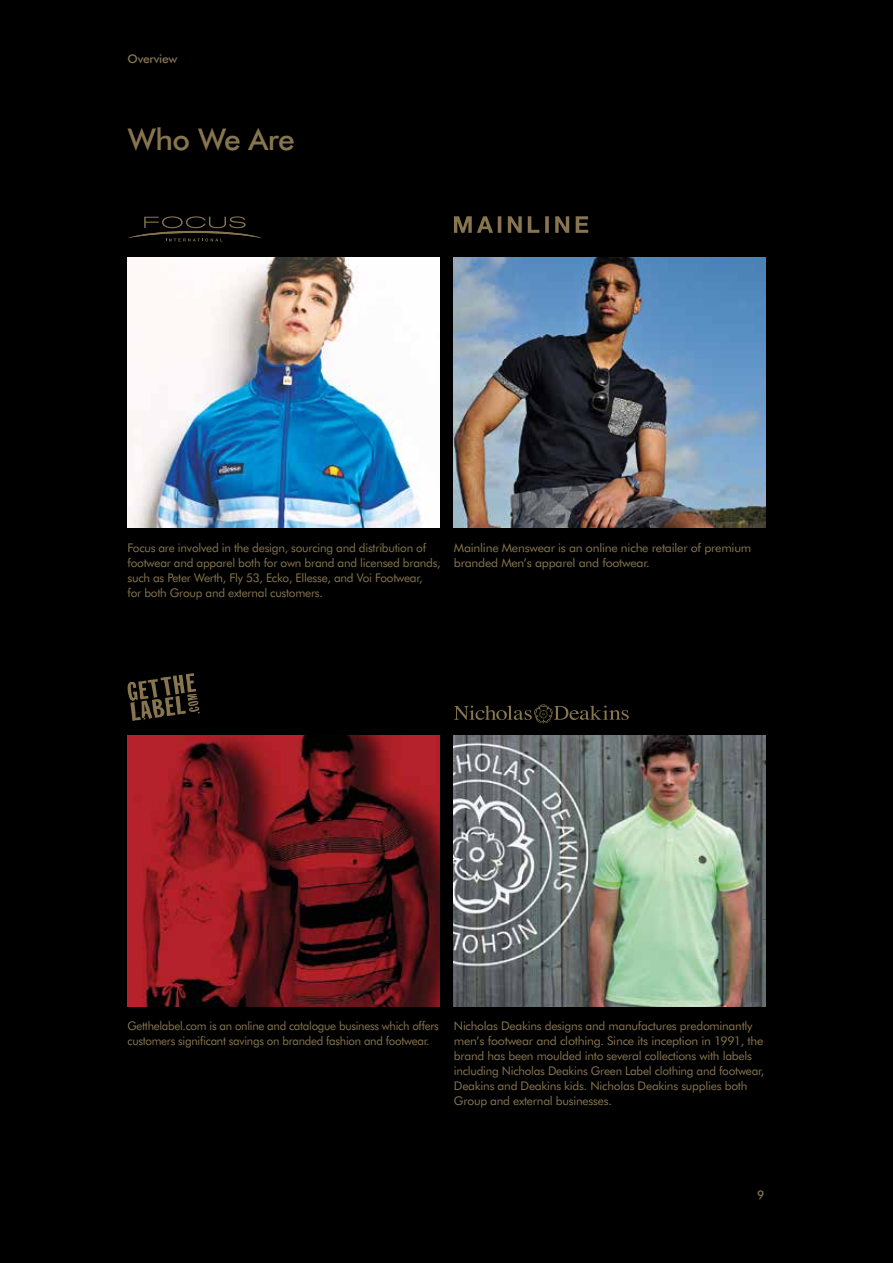
<style>
.page{position:relative;width:893px;height:1263px;background:#000}
.page>*{position:absolute;margin:0;border:0;box-sizing:border-box;transform-origin:0 0}
.t1{font:500 30px "Futura BT";letter-spacing:-.02em;color:#86754f}
.t2{font:12px/15px "Futura BT";letter-spacing:-.02em;color:#86754f}
.t3{font:12px/15px "Futura BT";letter-spacing:-.02em;color:#86754f;scale:.96 1}
.t4{font:500 12px "Futura BT";letter-spacing:-.02em;color:#86754f}
</style>
<div class="page">
<img style="left:128px;top:257px;width:311px;height:271px">
<svg style="left:128px;top:216px;width:134px;height:26px"></svg>
<img style="left:128px;top:736px;width:311px;height:270px">
<svg style="left:127px;top:673px;width:73px;height:48px"></svg>
<img style="left:454px;top:736px;width:311px;height:270px">
<svg style="left:454px;top:704px;width:175px;height:20px"></svg>
<svg style="left:454px;top:216px;width:134px;height:17px"></svg>
<img style="left:454px;top:257px;width:311px;height:271px">
<p class="t4" style="left:128px;top:52px;width:51px">Overview</p>
<h1 class="t1" style="left:128px;top:122px;width:168px">Who We Are</h1>
<p class="t2" style="left:128px;top:540px;width:315px">Focus are involved in the design, sourcing and distribution of footwear and apparel both for own brand and licensed brands, such as Peter Werth, Fly 53, Ecko, Ellesse, and Voi Footwear,<br>for both Group and external customers.</p>
<p class="t2" style="left:454px;top:540px;width:299px">Mainline Menswear is an online niche retailer of premium branded Men’s apparel and footwear.</p>
<p class="t3" style="left:128px;top:1018px;width:326px">Getthelabel.com is an online and catalogue business which offers customers significant savings on branded fashion and footwear.</p>
<p class="t2" style="left:454px;top:1018px;width:312px">Nicholas Deakins designs and manufactures predominantly men’s footwear and clothing. Since its inception in 1991, the brand has been moulded into several collections with labels including Nicholas Deakins Green Label clothing and footwear, Deakins and Deakins kids. Nicholas Deakins supplies both Group and external businesses.</p>
<p class="t4" style="left:757px;top:1187px;width:9px">9</p>
</div>
